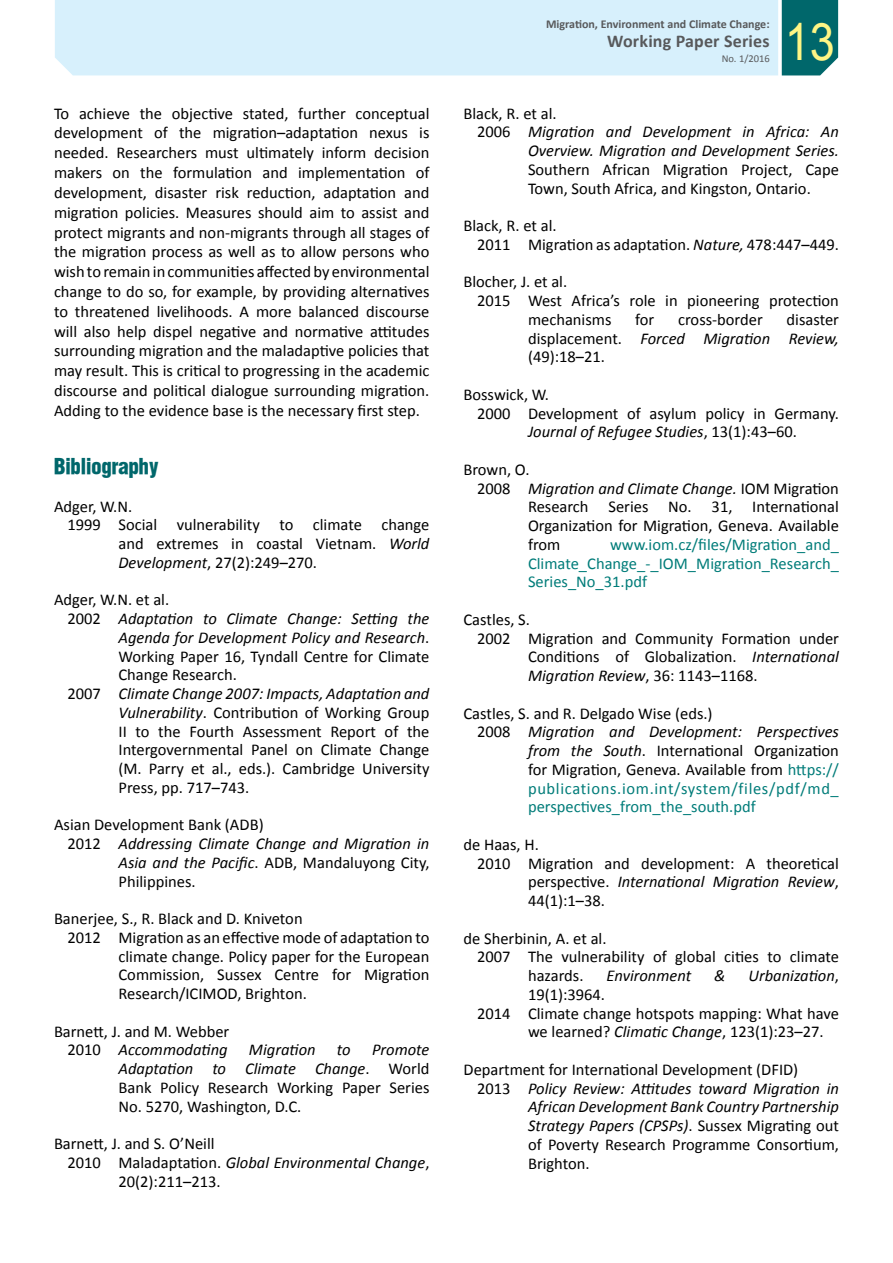
<style>
.page{position:relative;width:893px;height:1263px;background:#fff}
.page>*{position:absolute;margin:0;border:0;box-sizing:border-box;transform-origin:0 0}
.t1{font:51.75px "Arial";color:#fff685;scale:.87 1}
.t2{font:21px "Context Black Cond S Si";color:#00676b}
.t3{font:700 18px "Calibri";letter-spacing:.01em;color:#58595b}
.t4{font:16.5px/19.8px "Calibri";color:#000;text-align:justify}
.t5{font:italic 16.5px "Calibri";color:#000}
.t6{font:16.5px/18.8px "Calibri";color:#007c79;text-align:justify}
.t7{font:16.5px "Calibri";letter-spacing:.04em;color:#007c79}
.t8{font:700 12px "Calibri";color:#58595b}
.t9{font:10.5px "Calibri";color:#58595b}
.s1{font-style:italic}
.s2{font-style:normal}
.s3{color:#007c79}
</style>
<div class="page">
<div style="left:55px;top:0;width:723px;height:75px;background:#d7f0fc"></div>
<div style="left:782px;top:0;width:56px;height:75px;background:#00676b"></div>
<p class="t4" style="left:54px;top:103px;width:377px">To achieve the objective stated, further conceptual development of the migration–adaptation nexus is needed. Researchers must ultimately inform decision makers on the formulation and implementation of development, disaster risk reduction, adaptation and migration policies. Measures should aim to assist and protect migrants and non-migrants through all stages of the migration process as well as to allow persons who wish to remain in communities affected by environmental change to do so, for example, by providing alternatives to threatened livelihoods. A more balanced discourse will also help dispel negative and normative attitudes surrounding migration and the maladaptive policies that may result. This is critical to progressing in the academic discourse and political dialogue surrounding migration.<br>Adding to the evidence base is the necessary first step.</p>
<p class="t2" style="left:54px;top:453px;width:106px">Bibliography</p>
<p class="t4" style="left:54px;top:496px;width:80px">Adger, W.N.</p>
<p class="t4" style="left:67px;top:515px;width:363px">1999 Social vulnerability to climate change</p>
<p class="t4" style="left:118px;top:534px;width:312px">and extremes in coastal Vietnam. <span class="s1">World</span></p>
<p class="t4" style="left:118px;top:552px;width:200px"><span class="s1">Development</span>, 27(2):249–270.</p>
<p class="t4" style="left:54px;top:590px;width:117px">Adger, W.N. et al.</p>
<p class="t5" style="left:67px;top:607px;width:363px"><span class="s2">2002</span> Adaptation to Climate Change: Setting the</p>
<p class="t5" style="left:118px;top:626px;width:312px">Agenda for Development Policy and Research<span class="s2">.</span></p>
<p class="t4" style="left:118px;top:646px;width:312px">Working Paper 16, Tyndall Centre for Climate</p>
<p class="t4" style="left:118px;top:665px;width:120px">Change Research.</p>
<p class="t5" style="left:67px;top:682px;width:363px"><span class="s2">2007</span> Climate Change 2007: Impacts, Adaptation and</p>
<p class="t4" style="left:118px;top:702px;width:312px"><span class="s1">Vulnerability</span>. Contribution of Working Group</p>
<p class="t4" style="left:118px;top:721px;width:312px">II to the Fourth Assessment Report of the</p>
<p class="t4" style="left:118px;top:740px;width:312px">Intergovernmental Panel on Climate Change</p>
<p class="t4" style="left:118px;top:759px;width:312px">(M. Parry et al., eds.). Cambridge University</p>
<p class="t4" style="left:118px;top:777px;width:132px">Press, pp. 717–743.</p>
<p class="t4" style="left:54px;top:815px;width:211px">Asian Development Bank (ADB)</p>
<p class="t5" style="left:67px;top:832px;width:363px"><span class="s2">2012</span> Addressing Climate Change and Migration in</p>
<p class="t4" style="left:118px;top:852px;width:312px"><span class="s1">Asia and the Pacific</span>. ADB, Mandaluyong City,</p>
<p class="t4" style="left:118px;top:871px;width:79px">Philippines.</p>
<p class="t4" style="left:54px;top:909px;width:250px">Banerjee, S., R. Black and D. Kniveton</p>
<p class="t4" style="left:67px;top:927px;width:363px">2012 Migration as an effective mode of adaptation to</p>
<p class="t4" style="left:118px;top:946px;width:312px">climate change. Policy paper for the European</p>
<p class="t4" style="left:118px;top:965px;width:312px">Commission, Sussex Centre for Migration</p>
<p class="t4" style="left:118px;top:984px;width:190px">Research/ICIMOD, Brighton.</p>
<p class="t4" style="left:54px;top:1022px;width:177px;line-height:18.8px;text-align:right">Barnett, J. and M. Webber<br>2010 <span class="s1">Accommodating</span></p>
<p class="t5" style="left:249px;top:1038px;width:68px">Migration</p>
<p class="t5" style="left:337px;top:1038px;width:15px">to</p>
<p class="t4" style="left:118px;top:1040px;width:312px;line-height:18.8px;text-indent:254px"><span class="s1">Promote Adaptation to Climate Change</span>. World Bank Policy Research Working Paper Series No. 5270, Washington, D.C.</p>
<p class="t4" style="left:54px;top:1134px;width:162px">Barnett, J. and S. O’Neill</p>
<p class="t5" style="left:67px;top:1151px;width:363px"><span class="s2">2010 Maladaptation.</span> Global Environmental Change<span class="s2">,</span></p>
<p class="t4" style="left:118px;top:1171px;width:104px">20(2):211–213.</p>
<p class="t8" style="left:546px;top:16px;width:225px">Migration, Environment and Climate Change:</p>
<p class="t3" style="left:607px;top:30px;width:164px">Working Paper Series</p>
<p class="t9" style="left:722px;top:52px;width:50px">No. 1/2016</p>
<h1 class="t1" style="left:785px;top:7px;width:59px">13</h1>
<p class="t4" style="left:463px;top:103px;width:95px">Black, R. et al.</p>
<p class="t5" style="left:477px;top:121px;width:363px"><span class="s2">2006</span> Migration and Development in Africa: An</p>
<p class="t5" style="left:528px;top:139px;width:312px">Overview. Migration and Development Series.</p>
<p class="t4" style="left:528px;top:160px;width:312px;line-height:18.8px">Southern African Migration Project, Cape<br>Town, South Africa, and Kingston, Ontario.</p>
<p class="t4" style="left:477px;top:216px;width:363px;line-height:18.8px;text-indent:-13px">Black, R. et al.<br>2011 Migration as adaptation. <span class="s1">Nature,</span> 478:447–449.</p>
<p class="t4" style="left:463px;top:272px;width:105px">Blocher, J. et al.</p>
<p class="t4" style="left:477px;top:291px;width:363px">2015 West Africa’s role in pioneering protection</p>
<p class="t4" style="left:528px;top:309px;width:85px">mechanisms</p>
<p class="t4" style="left:635px;top:309px;width:21px">for</p>
<p class="t4" style="left:678px;top:309px;width:86px">cross-border</p>
<p class="t4" style="left:528px;top:310px;width:312px;line-height:18.8px;text-indent:259px">disaster displacement. <span class="s1">Forced Migration Review, </span>(49):18–21.</p>
<p class="t4" style="left:463px;top:384px;width:87px">Bosswick, W.</p>
<p class="t4" style="left:477px;top:403px;width:363px">2000 Development of asylum policy in Germany.</p>
<p class="t5" style="left:528px;top:421px;width:270px">Journal of Refugee Studies<span class="s2">, 13(1):43–60.</span></p>
<p class="t4" style="left:463px;top:459px;width:68px">Brown, O.</p>
<p class="t5" style="left:477px;top:477px;width:363px"><span class="s2">2008</span> Migration and Climate Change. <span class="s2">IOM Migration</span></p>
<p class="t4" style="left:528px;top:497px;width:312px">Research Series No. 31, International</p>
<p class="t4" style="left:528px;top:516px;width:312px">Organization for Migration, Geneva. Available</p>
<p class="t4" style="left:528px;top:534px;width:34px">from</p>
<p class="t6" style="left:528px;top:535px;width:312px;text-indent:82px">www.iom.cz/files/Migration_and_ Climate_Change_-_IOM_Migration_Research_ Series_No_31.pdf</p>
<p class="t4" style="left:463px;top:609px;width:68px">Castles, S.</p>
<p class="t4" style="left:477px;top:628px;width:363px">2002 Migration and Community Formation under</p>
<p class="t4" style="left:528px;top:647px;width:312px">Conditions of Globalization. <span class="s1">International</span></p>
<p class="t5" style="left:528px;top:664px;width:231px">Migration Review<span class="s2">, 36: 1143–1168.</span></p>
<p class="t4" style="left:463px;top:703px;width:251px">Castles, S. and R. Delgado Wise (eds.)</p>
<p class="t5" style="left:477px;top:720px;width:363px"><span class="s2">2008</span> Migration and Development: Perspectives</p>
<p class="t4" style="left:528px;top:741px;width:312px"><span class="s1">from the South</span>. International Organization</p>
<p class="t4" style="left:528px;top:759px;width:312px">for Migration, Geneva. Available from <span class="s3">https://</span></p>
<p class="t7" style="left:528px;top:778px;width:312px">publications.iom.int/system/files/pdf/md_</p>
<p class="t6" style="left:528px;top:797px;width:229px">perspectives_from_the_south.pdf</p>
<p class="t4" style="left:463px;top:834px;width:77px">de Haas, H.</p>
<p class="t4" style="left:477px;top:853px;width:363px">2010 Migration and development: A theoretical</p>
<p class="t5" style="left:528px;top:870px;width:312px"><span class="s2">perspective.</span> International Migration Review<span class="s2">,</span></p>
<p class="t4" style="left:528px;top:891px;width:78px">44(1):1–38.</p>
<p class="t4" style="left:463px;top:928px;width:145px">de Sherbinin, A. et al.</p>
<p class="t4" style="left:477px;top:947px;width:363px">2007 The vulnerability of global cities to climate</p>
<p class="t4" style="left:528px;top:966px;width:57px">hazards.</p>
<p class="t5" style="left:607px;top:964px;width:86px">Environment</p>
<p class="t5" style="left:714px;top:964px;width:13px">&amp;</p>
<p class="t5" style="left:748px;top:964px;width:92px">Urbanization<span class="s2">,</span></p>
<p class="t4" style="left:528px;top:984px;width:79px">19(1):3964.</p>
<p class="t4" style="left:477px;top:1003px;width:363px">2014 Climate change hotspots mapping: What have</p>
<p class="t4" style="left:528px;top:1022px;width:297px">we learned? <span class="s1">Climatic Change</span>, 123(1):23–27.</p>
<p class="t4" style="left:463px;top:1059px;width:336px">Department for International Development (DFID)</p>
<p class="t5" style="left:477px;top:1077px;width:363px"><span class="s2">2013</span> Policy Review: Attitudes toward Migration in</p>
<p class="t5" style="left:528px;top:1095px;width:312px">African Development Bank Country Partnership</p>
<p class="t5" style="left:528px;top:1114px;width:312px">Strategy Papers (CPSPs)<span class="s2">. Sussex Migrating out</span></p>
<p class="t4" style="left:528px;top:1134px;width:312px">of Poverty Research Programme Consortium,</p>
<p class="t4" style="left:528px;top:1153px;width:63px">Brighton.</p>
</div>
